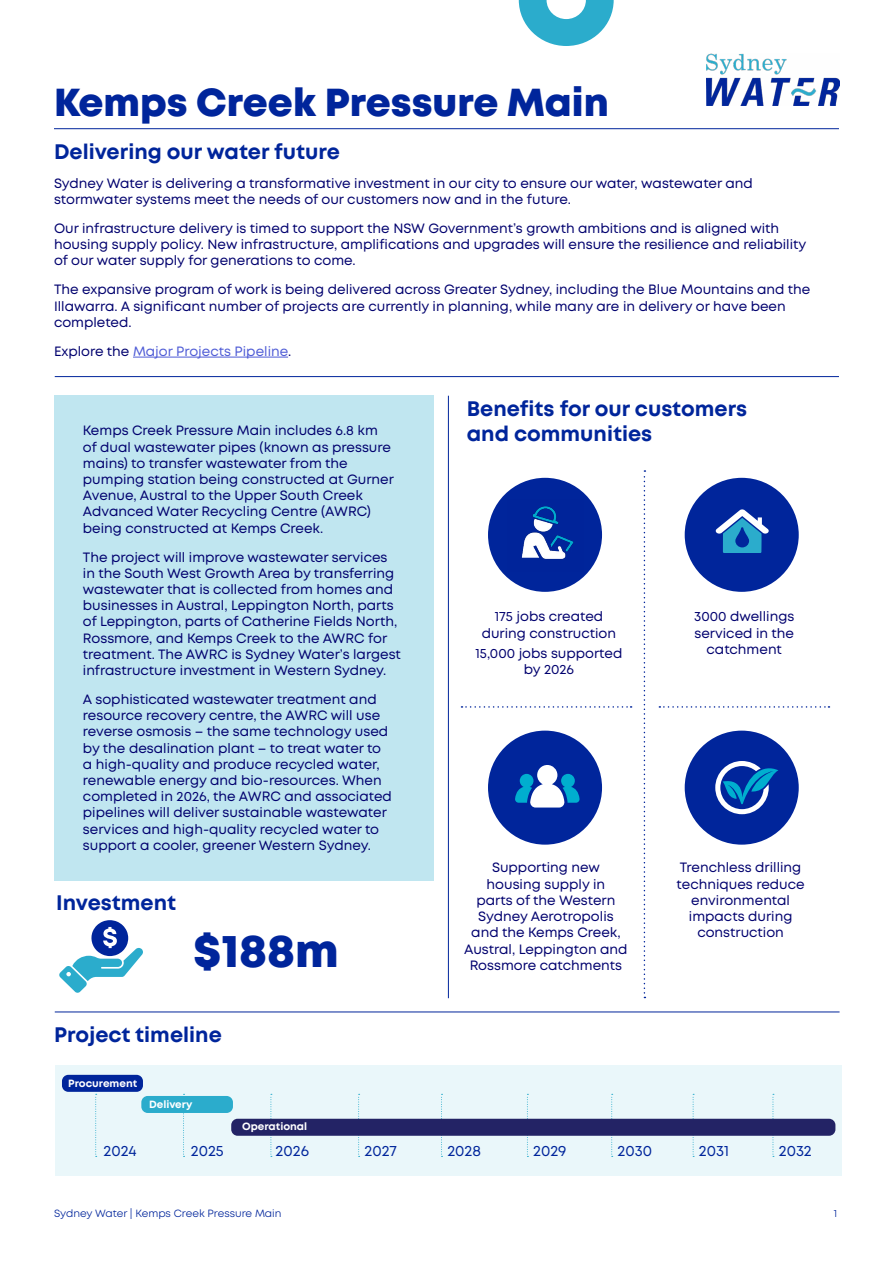
<style>
.page{position:relative;width:893px;height:1263px;background:#fff}
.page>*{position:absolute;margin:0;border:0;box-sizing:border-box;transform-origin:0 0}
.t1{font:800 46.5px "Mont";color:#00259b}
.t2{font:800 39px "Mont";color:#00259b}
.t3{font:700 21px/25.2px "Mont";color:#00259b}
.t4{font:15px "Mont";color:#00259b}
.t5{font:13.5px/16.2px "Mont";color:#00006e}
.t6{font:13.5px "Mont";color:#4f5cd6}
.t7{font:10.5px "Mont";color:#00259b}
.t8{font:700 10.5px "Mont";color:#fff}
.s1{color:#00006e}
</style>
<div class="page">
<div style="left:54px;top:395px;width:380px;height:485px;background:#c0e6f0"></div>
<img style="left:706px;top:53px;width:134px;height:53px">
<hr style="left:133px;top:357px;width:155px;height:1px;background:#4f5cd6">
<svg style="left:519px;top:0;width:95px;height:46px"></svg>
<svg style="left:59px;top:920px;width:84px;height:73px"></svg>
<svg style="left:644px;top:470px;width:1px;height:528px"></svg>
<svg style="left:659px;top:706px;width:170px;height:2px"></svg>
<hr style="left:55px;top:376px;width:784px;height:1px;background:#00259b">
<svg style="left:461px;top:706px;width:171px;height:2px"></svg>
<div style="left:685px;top:478px;width:114px;height:114px;background:#00259b;border-radius:50%"></div>
<svg style="left:716px;top:509px;width:53px;height:44px"></svg>
<div style="left:488px;top:731px;width:114px;height:114px;background:#00259b;border-radius:50%"></div>
<svg style="left:515px;top:765px;width:65px;height:42px"></svg>
<div style="left:488px;top:478px;width:114px;height:114px;background:#00259b;border-radius:50%"></div>
<img style="left:521px;top:506px;width:53px;height:53px">
<hr style="left:54px;top:128px;width:785px;height:1px;background:#00259b">
<div style="left:685px;top:731px;width:114px;height:114px;background:#00259b;border-radius:50%"></div>
<svg style="left:715px;top:761px;width:63px;height:53px"></svg>
<div style="left:55px;top:1065px;width:787px;height:110px;background:#eaf7fa"></div>
<svg style="left:95px;top:1094px;width:2px;height:63px"></svg>
<svg style="left:183px;top:1094px;width:2px;height:63px"></svg>
<svg style="left:271px;top:1094px;width:1px;height:63px"></svg>
<svg style="left:358px;top:1094px;width:2px;height:63px"></svg>
<svg style="left:441px;top:1094px;width:1px;height:63px"></svg>
<svg style="left:527px;top:1094px;width:1px;height:63px"></svg>
<svg style="left:611px;top:1094px;width:2px;height:63px"></svg>
<svg style="left:693px;top:1094px;width:1px;height:63px"></svg>
<svg style="left:773px;top:1094px;width:1px;height:63px"></svg>
<hr style="left:55px;top:1011px;width:784px;height:1px;background:#00259b">
<hr style="left:448px;top:396px;width:1px;height:602px;background:#00259b">
<div style="left:141px;top:1096px;width:92px;height:17px;background:#2baccc;border-radius:6px"></div>
<div style="left:231px;top:1119px;width:604px;height:17px;background:#232365;border-radius:6px"></div>
<div style="left:62px;top:1075px;width:81px;height:17px;background:#00259b;border-radius:6px"></div>
<h2 class="t2" style="left:54px;top:76px;width:556px">Kemps Creek Pressure Main</h2>
<h3 class="t3" style="left:54px;top:139px;width:287px">Delivering our water future</h3>
<p class="t5" style="left:54px;top:175px;width:700px">Sydney Water is delivering a transformative investment in our city to ensure our water, wastewater and stormwater systems meet the needs of our customers now and in the future.</p>
<p class="t5" style="left:54px;top:220px;width:754px">Our infrastructure delivery is timed to support the NSW Government’s growth ambitions and is aligned with housing supply policy. New infrastructure, amplifications and upgrades will ensure the resilience and reliability of our water supply for generations to come.</p>
<p class="t5" style="left:54px;top:282px;width:758px">The expansive program of work is being delivered across Greater Sydney, including the Blue Mountains and the<br>Illawarra. A significant number of projects are currently in planning, while many are in delivery or have been completed.</p>
<p class="t6" style="left:54px;top:342px;width:239px"><span class="s1">Explore the</span> Major Projects Pipeline<span class="s1">.</span></p>
<p class="t5" style="left:83px;top:423px;width:313px">Kemps Creek Pressure Main includes 6.8 km of dual wastewater pipes (known as pressure mains) to transfer wastewater from the pumping station being constructed at Gurner Avenue, Austral to the Upper South Creek Advanced Water Recycling Centre (AWRC) being constructed at Kemps Creek.</p>
<p class="t5" style="left:83px;top:549px;width:319px">The project will improve wastewater services in the South West Growth Area by transferring wastewater that is collected from homes and businesses in Austral, Leppington North, parts of Leppington, parts of Catherine Fields North, Rossmore, and Kemps Creek to the AWRC for treatment. The AWRC is Sydney Water’s largest infrastructure investment in Western Sydney.</p>
<p class="t5" style="left:83px;top:691px;width:311px">A sophisticated wastewater treatment and resource recovery centre, the AWRC will use reverse osmosis – the same technology used by the desalination plant – to treat water to a high-quality and produce recycled water, renewable energy and bio-resources. When completed in 2026, the AWRC and associated pipelines will deliver sustainable wastewater services and high-quality recycled water to support a cooler, greener Western Sydney.</p>
<h3 class="t3" style="left:56px;top:890px;width:121px">Investment</h3>
<h1 class="t1" style="left:193px;top:920px;width:147px">$188m</h1>
<h3 class="t3" style="left:54px;top:1022px;width:169px">Project timeline</h3>
<p class="t8" style="left:68px;top:1076px;width:71px">Procurement</p>
<p class="t8" style="left:149px;top:1097px;width:45px">Delivery</p>
<p class="t8" style="left:242px;top:1120px;width:67px">Operational</p>
<h3 class="t3" style="left:467px;top:396px;width:282px">Benefits for our customers and communities</h3>
<p class="t5" style="left:482px;top:609px;width:136px;text-align:center">175 jobs created during construction</p>
<p class="t5" style="left:475px;top:645px;width:148px;text-align:center">15,000 jobs supported by 2026</p>
<p class="t5" style="left:694px;top:609px;width:102px;text-align:center">3000 dwellings serviced in the catchment</p>
<p class="t5" style="left:464px;top:860px;width:165px;text-align:center">Supporting new housing supply in<br>parts of the Western<br>Sydney Aerotropolis and the Kemps Creek,<br>Austral, Leppington and<br>Rossmore catchments</p>
<p class="t5" style="left:677px;top:860px;width:130px;text-align:center">Trenchless drilling techniques reduce environmental impacts during construction</p>
<p class="t4" style="left:104px;top:1141px;width:35px">2024</p>
<p class="t4" style="left:191px;top:1141px;width:34px">2025</p>
<p class="t4" style="left:276px;top:1141px;width:35px">2026</p>
<p class="t4" style="left:364px;top:1141px;width:34px">2027</p>
<p class="t4" style="left:447px;top:1141px;width:35px">2028</p>
<p class="t4" style="left:533px;top:1141px;width:35px">2029</p>
<p class="t4" style="left:618px;top:1141px;width:36px">2030</p>
<p class="t4" style="left:699px;top:1141px;width:32px">2031</p>
<p class="t4" style="left:779px;top:1141px;width:34px">2032</p>
<p class="t7" style="left:54px;top:1206px;width:229px">Sydney Water | Kemps Creek Pressure Main</p>
<p class="t7" style="left:834px;top:1206px;width:5px">1</p>
</div>
